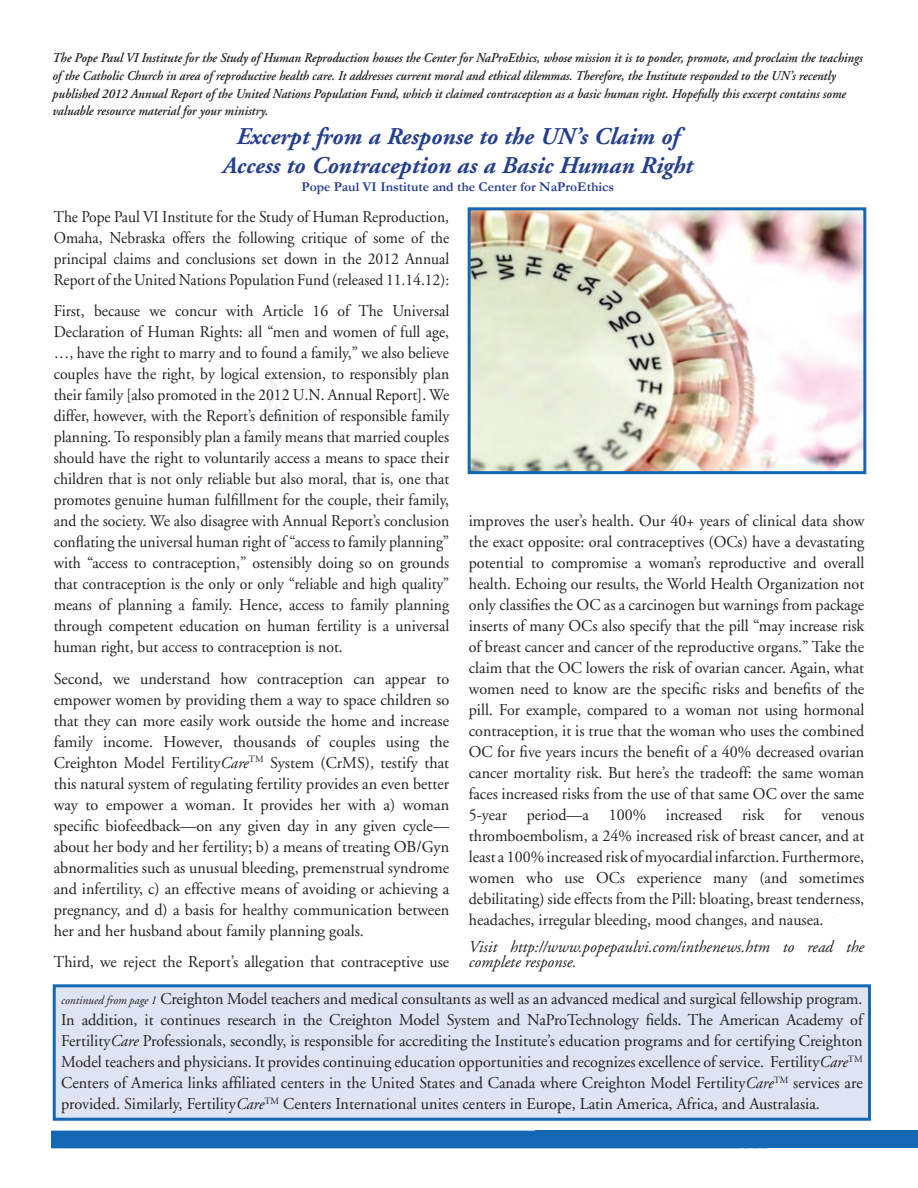
<style>
.page{position:relative;width:918px;height:1188px;background:#fff}
.page>*{position:absolute;margin:0;border:0;box-sizing:border-box;transform-origin:0 0}
.t1{font:italic 700 24px/28.8px "Adobe Garamond";color:#253f8e;text-align:center}
.t2{font:16.5px/21px "Adobe Garamond";color:#231f20;text-align:justify}
.t3{font:16.5px/21px "Adobe Garamond";color:#231f20;text-align:justify;scale:.95 1}
.t4{font:16.5px/21px "Adobe Garamond";color:#231f20;text-align:justify;scale:.94 1}
.t5{font:italic 16.5px/15px "Adobe Garamond";color:#231f20}
.t6{font:italic 600 13.5px/18px "Adobe Garamond";color:#231f20;scale:.93 1}
.t7{font:700 13.5px "Garamond";color:#253f8e}
.s1{font-style:italic}
.s2{font-style:italic;font-size:12px}
</style>
<div class="page">
<svg style="left:263px;top:377px;width:26px;height:73px"></svg>
<svg style="left:51px;top:1130px;width:867px;height:19px;background:#2975b9"></svg>
<div style="left:535px;top:1131px;width:383px;height:17px;background:#1468b3"></div>
<div style="left:53px;top:984px;width:818px;height:137px;background:#dee4f3;border:3px solid #1468b3"></div>
<img style="left:472px;top:211px;width:390px;height:259px">
<div style="left:468px;top:207px;width:398px;height:267px;border:3px solid #1468b3"></div>
<p class="t6" style="left:53px;top:49px;width:873px">The Pope Paul VI Institute for the Study of Human Reproduction houses the Center for NaProEthics, whose mission it is to ponder, promote, and proclaim the teachings of the Catholic Church in area of reproductive health care. It addresses current moral and ethical dilemmas. Therefore, the Institute responded to the UN’s recently published 2012 Annual Report of the United Nations Population Fund, which it claimed contraception as a basic human right. Hopefully this excerpt contains some valuable resource material for your ministry.</p>
<h1 class="t1" style="left:223px;top:123px;width:472px">Excerpt from a Response to the UN’s Claim of<br>Access to Contraception as a Basic Human Right</h1>
<p class="t7" style="left:302px;top:178px;width:314px">Pope Paul VI Institute and the Center for NaProEthics</p>
<p class="t4" style="left:54px;top:206px;width:422px">The Pope Paul VI Institute for the Study of Human Reproduction, Omaha, Nebraska offers the following critique of some of the principal claims and conclusions set down in the 2012 Annual Report of the United Nations Population Fund (released 11.14.12):</p>
<p class="t3" style="left:54px;top:301px;width:418px">First, because we concur with Article 16 of The Universal Declaration of Human Rights: all “men and women of full age, …, have the right to marry and to found a family,” we also believe couples have the right, by logical extension, to responsibly plan their family [also promoted in the 2012 U.N. Annual Report]. We differ, however, with the Report’s definition of responsible family planning. To responsibly plan a family means that married couples should have the right to voluntarily access a means to space their children that is not only reliable but also moral, that is, one that promotes genuine human fulfillment for the couple, their family, and the society. We also disagree with Annual Report’s conclusion conflating the universal human right of “access to family planning” with “access to contraception,” ostensibly doing so on grounds that contraception is the only or only “reliable and high quality” means of planning a family. Hence, access to family planning through competent education on human fertility is a universal human right, but access to contraception is not.</p>
<p class="t2" style="left:54px;top:668px;width:397px">Second, we understand how contraception can appear to empower women by providing them a way to space children so that they can more easily work outside the home and increase family income. However, thousands of couples using the Creighton Model Fertility<span class="s1">Care</span><sup>TM</sup> System (CrMS), testify that this natural system of regulating fertility provides an even better way to empower a woman. It provides her with a) woman specific biofeedback—on any given day in any given cycle— about her body and her fertility; b) a means of treating OB/Gyn abnormalities such as unusual bleeding, premenstrual syndrome and infertility, c) an effective means of avoiding or achieving a pregnancy, and d) a basis for healthy communication between her and her husband about family planning goals.</p>
<p class="t2" style="left:54px;top:952px;width:397px">Third, we reject the Report’s allegation that contraceptive use</p>
<p class="t2" style="left:469px;top:511px;width:397px">improves the user’s health. Our 40+ years of clinical data show the exact opposite: oral contraceptives (OCs) have a devastating potential to compromise a woman’s reproductive and overall health. Echoing our results, the World Health Organization not only classifies the OC as a carcinogen but warnings from package inserts of many OCs also specify that the pill “may increase risk of breast cancer and cancer of the reproductive organs.” Take the claim that the OC lowers the risk of ovarian cancer. Again, what women need to know are the specific risks and benefits of the pill. For example, compared to a woman not using hormonal contraception, it is true that the woman who uses the combined OC for five years incurs the benefit of a 40% decreased ovarian cancer mortality risk. But here’s the tradeoff: the same woman faces increased risks from the use of that same OC over the same 5-year period—a 100% increased risk for venous thromboembolism, a 24% increased risk of breast cancer, and at least a 100% increased risk of myocardial infarction. Furthermore, women who use OCs experience many (and sometimes debilitating) side effects from the Pill: bloating, breast tenderness, headaches, irregular bleeding, mood changes, and nausea.</p>
<p class="t5" style="left:469px;top:940px;width:397px">Visit http://www.popepaulvi.com/inthenews.htm to read the complete response.</p>
<p class="t2" style="left:61px;top:989px;width:803px"><span class="s2">continued from page 1</span> Creighton Model teachers and medical consultants as well as an advanced medical and surgical fellowship program.<br>In addition, it continues research in the Creighton Model System and NaProTechnology fields. The American Academy of Fertility<span class="s1">Care</span> Professionals, secondly, is responsible for accrediting the Institute’s education programs and for certifying Creighton Model teachers and physicians. It provides continuing education opportunities and recognizes excellence of service. Fertility<span class="s1">Care</span><sup>TM </sup>Centers of America links affiliated centers in the United States and Canada where Creighton Model Fertility<span class="s1">Care</span><sup>TM</sup> services are provided. Similarly, Fertility<span class="s1">Care</span><sup>TM</sup> Centers International unites centers in Europe, Latin America, Africa, and Australasia.</p>
</div>
